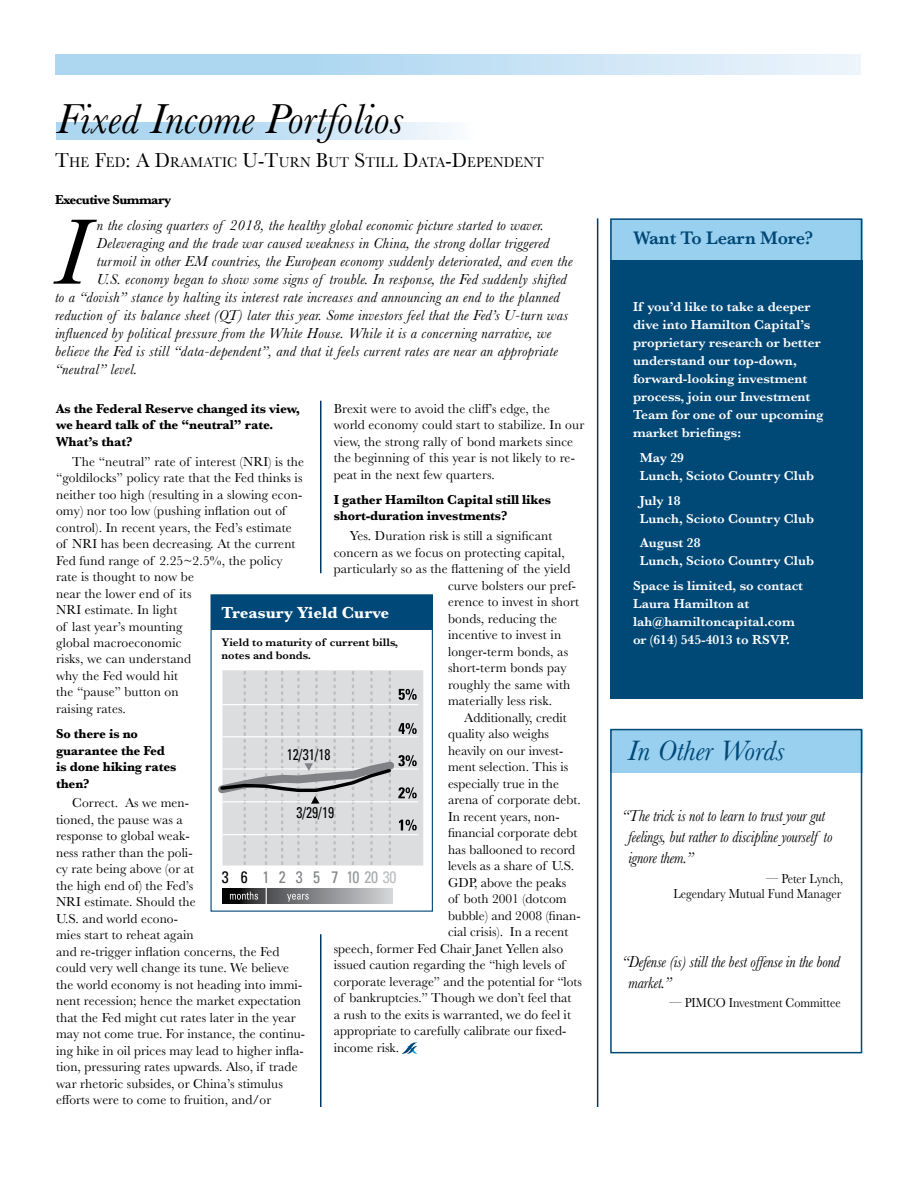
<style>
.page{position:relative;width:918px;height:1188px;background:#fff}
.page>*{position:absolute;margin:0;border:0;box-sizing:border-box;transform-origin:0 0}
.t1{font:italic 96.6px "Baskerville";color:#000}
.t2{font:italic 43.5px "Baskerville";color:#000}
.t3{font:italic 29.1px "Baskerville";color:#004876}
.t4{font:600 18.9px "Baskerville";letter-spacing:-.01em;color:#004876}
.t5{font:700 16.65px "Baskerville";color:#fff}
.t6{font:condensed 16.65px "Univers LT Std";letter-spacing:.31em;color:#808285;scale:.94 1}
.t7{font:italic 16.5px/21px "Baskerville";letter-spacing:-.01em;color:#000;scale:.9 1}
.t8{font:condensed 15.6px "Univers LT Std";color:#000;scale:.88 1}
.t9{font:italic 15px "Baskerville";letter-spacing:.02em;color:#000}
.t10{font:14.7px "Baskerville";letter-spacing:.015em;color:#000;scale:.95 1}
.t11{font:13.5px/16.5px "Baskerville";letter-spacing:.005em;color:#000}
.t12{font:600 13.5px/18px "Baskerville";color:#fff}
.t13{font:700 13.5px/16.5px "Baskerville";letter-spacing:-.01em;color:#000}
.t14{font:13.5px/15px "Baskerville";letter-spacing:.005em;color:#000;text-align:right;scale:.9 1}
.t15{font:700 13.5px "Baskerville";letter-spacing:-.04em;color:#000}
.t16{font:600 11.4px/13px "Baskerville";color:#000}
.s1{font-size:21px}
.s2{color:#000}
.s3{color:#939598}
.s4{color:#a7a9ac}
.s5{color:#bcbec0}
</style>
<div class="page">
<svg style="left:222px;top:888px;width:171px;height:16px;background:#7d7e80"></svg>
<svg style="left:230px;top:892px;width:28px;height:8px"></svg>
<svg style="left:287px;top:894px;width:22px;height:8px"></svg>
<div style="left:211px;top:595px;width:221px;height:35px;background:#004877"></div>
<svg style="left:266px;top:888px;width:1px;height:16px"></svg>
<div style="left:211px;top:594px;width:222px;height:318px;border:1px solid #004877"></div>
<svg style="left:218px;top:670px;width:205px;height:196px;background:#d3d4d5"></svg>
<hr style="left:597px;top:218px;width:1px;height:889px;background:#003767">
<hr style="left:320px;top:401px;width:1px;height:172px;background:#003767">
<hr style="left:320px;top:934px;width:1px;height:173px;background:#003767">
<div style="left:55px;top:54px;width:806px;height:20px;background:linear-gradient(to right,#9fd0ef,#e8f1fa)"></div>
<svg style="left:57px;top:123px;width:396px;height:17px;background:#c2e0f4"></svg>
<div style="left:610px;top:730px;width:252px;height:43px;background:#99cfef"></div>
<div style="left:610px;top:729px;width:252px;height:324px;border:2px solid #004876"></div>
<div style="left:610px;top:232px;width:252px;height:467px;background:#004876"></div>
<div style="left:610px;top:219px;width:252px;height:41px;background:#99cfef"></div>
<div style="left:610px;top:218px;width:252px;height:467px;border:2px solid #004876"></div>
<svg style="left:402px;top:1042px;width:15px;height:12px"></svg>
<h2 class="t2" style="left:57px;top:90px;width:348px">Fixed Income Portfolios</h2>
<p class="t10" style="left:55px;top:152px;width:516px"><span class="s1">T</span>HE <span class="s1">F</span>ED<span class="s1">: A D</span>RAMATIC <span class="s1">U-T</span>URN <span class="s1">B</span>UT <span class="s1">S</span>TILL <span class="s1">D</span>ATA<span class="s1">-D</span>EPENDENT</p>
<p class="t15" style="left:55px;top:190px;width:118px">Executive Summary</p>
<h1 class="t1" style="left:55px;top:188px;width:35px">I</h1>
<p class="t9" style="left:97px;top:215px;width:449px">n the closing quarters of 2018, the healthy global economic picture started to waver.</p>
<p class="t9" style="left:97px;top:233px;width:454px">Deleveraging and the trade war caused weakness in China, the strong dollar triggered</p>
<p class="t9" style="left:97px;top:251px;width:477px">turmoil in other EM countries, the European economy suddenly deteriorated, and even the</p>
<p class="t9" style="left:97px;top:269px;width:471px">U.S. economy began to show some signs of trouble. In response, the Fed suddenly shifted</p>
<p class="t9" style="left:55px;top:287px;width:506px">to a “dovish” stance by halting its interest rate increases and announcing an end to the planned</p>
<p class="t9" style="left:55px;top:305px;width:515px">reduction of its balance sheet (QT) later this year. Some investors feel that the Fed’s U-turn was</p>
<p class="t9" style="left:55px;top:323px;width:498px">influenced by political pressure from the White House. While it is a concerning narrative, we</p>
<p class="t9" style="left:55px;top:341px;width:504px">believe the Fed is still “data-dependent”, and that it feels current rates are near an appropriate</p>
<p class="t9" style="left:55px;top:359px;width:84px">“neutral” level.</p>
<p class="t11" style="left:334px;top:400px;width:252px">Brexit were to avoid the cliff’s edge, the world economy could start to stabilize. In our view, the strong rally of bond markets since the beginning of this year is not likely to re&shy;peat in the next few quarters.</p>
<p class="t13" style="left:334px;top:491px;width:219px">I gather Hamilton Capital still likes short-duration investments?</p>
<p class="t11" style="left:350px;top:528px;width:204px">Yes. Duration risk is still a significant</p>
<p class="t11" style="left:334px;top:544px;width:233px">concern as we focus on protecting capital,</p>
<p class="t11" style="left:334px;top:561px;width:238px">particularly so as the flattening of the yield</p>
<p class="t11" style="left:448px;top:577px;width:130px">curve bolsters our pref-</p>
<p class="t11" style="left:448px;top:594px;width:133px">erence to invest in short</p>
<p class="t11" style="left:448px;top:610px;width:111px">bonds, reducing the</p>
<p class="t11" style="left:448px;top:627px;width:115px">incentive to invest in</p>
<p class="t11" style="left:448px;top:643px;width:122px">longer-term bonds, as</p>
<p class="t11" style="left:448px;top:660px;width:120px">short-term bonds pay</p>
<p class="t11" style="left:448px;top:676px;width:124px">roughly the same with</p>
<p class="t11" style="left:448px;top:693px;width:106px">materially less risk.</p>
<p class="t11" style="left:464px;top:709px;width:104px">Additionally, credit</p>
<p class="t11" style="left:448px;top:726px;width:102px">quality also weighs</p>
<p class="t11" style="left:448px;top:742px;width:117px">heavily on our invest-</p>
<p class="t11" style="left:448px;top:759px;width:122px">ment selection. This is</p>
<p class="t11" style="left:448px;top:775px;width:112px">especially true in the</p>
<p class="t11" style="left:448px;top:792px;width:134px">arena of corporate debt.</p>
<p class="t11" style="left:448px;top:808px;width:113px">In recent years, non-</p>
<p class="t11" style="left:448px;top:825px;width:131px">financial corporate debt</p>
<p class="t11" style="left:448px;top:841px;width:129px">has ballooned to record</p>
<p class="t11" style="left:448px;top:858px;width:128px">levels as a share of U.S.</p>
<p class="t11" style="left:448px;top:874px;width:120px">GDP, above the peaks</p>
<p class="t11" style="left:448px;top:891px;width:120px">of both 2001 (dotcom</p>
<p class="t11" style="left:448px;top:907px;width:134px">bubble) and 2008 (finan-</p>
<p class="t11" style="left:448px;top:924px;width:122px">cial crisis). In a recent</p>
<p class="t11" style="left:334px;top:940px;width:231px">speech, former Fed Chair Janet Yellen also</p>
<p class="t11" style="left:334px;top:957px;width:233px">issued caution regarding the “high levels of</p>
<p class="t11" style="left:334px;top:973px;width:250px">corporate leverage” and the potential for “lots</p>
<p class="t11" style="left:334px;top:990px;width:239px">of bankruptcies.” Though we don’t feel that</p>
<p class="t11" style="left:334px;top:1006px;width:239px">a rush to the exits is warranted, we do feel it</p>
<p class="t11" style="left:334px;top:1023px;width:234px">appropriate to carefully calibrate our fixed-</p>
<p class="t11" style="left:334px;top:1039px;width:67px">income risk.</p>
<p class="t13" style="left:56px;top:400px;width:246px">As the Federal Reserve changed its view, we heard talk of the “neutral” rate.<br>What’s that?</p>
<p class="t11" style="left:56px;top:453px;width:249px;text-indent:16px">The “neutral” rate of interest (NRI) is the “goldilocks” policy rate that the Fed thinks is neither too high (resulting in a slowing econ&shy;omy) nor too low (pushing inflation out of control). In recent years, the Fed’s estimate of NRI has been decreasing. At the current<br>Fed fund range of 2.25~2.5%, the policy rate is thought to now be<br>near the lower end of its<br>NRI estimate. In light<br>of last year’s mounting<br>global macroeconomic<br>risks, we can understand<br>why the Fed would hit<br>the “pause” button on<br>raising rates.</p>
<p class="t13" style="left:56px;top:726px;width:122px">So there is no guarantee the Fed is done hiking rates then?</p>
<p class="t11" style="left:56px;top:795px;width:251px;text-indent:16px">Correct. As we men-<br>tioned, the pause was a<br>response to global weak-<br>ness rather than the poli-<br>cy rate being above (or at<br>the high end of) the Fed’s<br>NRI estimate. Should the<br>U.S. and world econo-<br>mies start to reheat again<br>and re-trigger inflation concerns, the Fed could very well change its tune. We believe the world economy is not heading into immi&shy;nent recession; hence the market expectation that the Fed might cut rates later in the year may not come true. For instance, the continu&shy;ing hike in oil prices may lead to higher infla&shy;tion, pressuring rates upwards. Also, if trade war rhetoric subsides, or China’s stimulus efforts were to come to fruition, and/or</p>
<p class="t5" style="left:222px;top:601px;width:169px">Treasury Yield Curve</p>
<p class="t16" style="left:222px;top:636px;width:178px">Yield to maturity of current bills, notes and bonds.</p>
<p class="t8" style="left:287px;top:744px;width:51px">12/31/18</p>
<p class="t8" style="left:296px;top:802px;width:45px">3/29/19</p>
<p class="t6" style="left:222px;top:867px;width:187px"><span class="s2">3 6</span> 123 5 7<span class="s3">10</span><span class="s4">20</span><span class="s5">30</span></p>
<h3 class="t4" style="left:633px;top:225px;width:182px">Want To Learn More?</h3>
<p class="t12" style="left:633px;top:298px;width:192px">If you’d like to take a deeper dive into Hamilton Capital’s proprietary research or better understand our top-down, forward-looking investment process, join our Investment<br>Team for one of our upcoming market briefings:</p>
<p class="t12" style="left:640px;top:448px;width:176px">May 29<br>Lunch, Scioto Country Club</p>
<p class="t12" style="left:640px;top:491px;width:176px">July 18<br>Lunch, Scioto Country Club</p>
<p class="t12" style="left:640px;top:534px;width:176px">August 28<br>Lunch, Scioto Country Club</p>
<p class="t12" style="left:633px;top:577px;width:172px">Space is limited, so contact<br>Laura Hamilton at lah@hamiltoncapital.com or (614) 545-4013 to RSVP.</p>
<h3 class="t3" style="left:628px;top:732px;width:158px">In Other Words</h3>
<p class="t7" style="left:628px;top:805px;width:228px;text-indent:-6px">“The trick is not to learn to trust your gut feelings, but rather to discipline yourself to ignore them.”</p>
<p class="t14" style="left:673px;top:871px;width:190px">— Peter Lynch,<br>Legendary Mutual Fund Manager</p>
<p class="t7" style="left:629px;top:951px;width:237px;text-indent:-6px">“Defense (is) still the best offense in the bond market.”</p>
<p class="t14" style="left:670px;top:995px;width:192px">— PIMCO Investment Committee</p>
</div>
